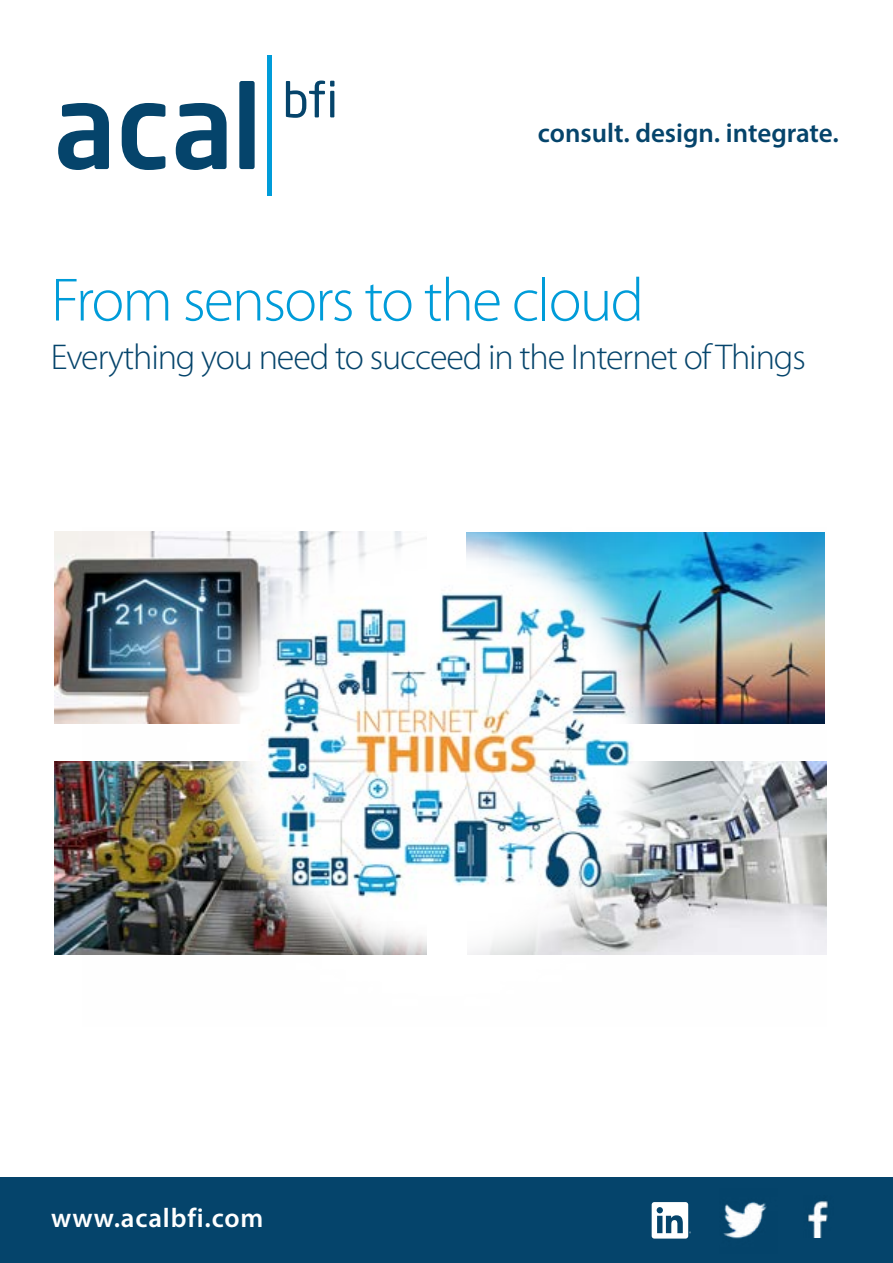
<style>
.page{position:relative;width:893px;height:1263px;background:#fff}
.page>*{position:absolute;margin:0;border:0;box-sizing:border-box;transform-origin:0 0}
.t1{font:300 61.65px "Myriad Pro";letter-spacing:-.03em;color:#009cd9}
.t2{font:300 36px "Myriad Pro";letter-spacing:-.03em;color:#05446b}
.t3{font:600 27px "Myriad Pro";color:#05446b}
.t4{font:600 27px "Myriad Pro";letter-spacing:.03em;color:#fff}
</style>
<div class="page">
<img style="left:55px;top:532px;width:28px;height:191px">
<img style="left:55px;top:762px;width:28px;height:192px">
<img style="left:83px;top:531px;width:743px;height:424px">
<div style="left:267px;top:55px;width:5px;height:140px;background:#009cd9"></div>
<svg style="left:58px;top:103px;width:51px;height:67px"></svg>
<svg style="left:176px;top:103px;width:51px;height:67px"></svg>
<div style="left:239px;top:81px;width:16px;height:88px;background:#05446b;border-radius:2px"></div>
<svg style="left:122px;top:103px;width:43px;height:67px"></svg>
<svg style="left:286px;top:81px;width:48px;height:37px"></svg>
<div style="left:0;top:1178px;width:893px;height:85px;background:#05446b"></div>
<img style="left:808px;top:1201px;width:20px;height:36px">
<img style="left:723px;top:1202px;width:44px;height:37px">
<svg style="left:652px;top:1202px;width:39px;height:36px"></svg>
<p class="t3" style="left:538px;top:116px;width:302px">consult. design. integrate.</p>
<h1 class="t1" style="left:51px;top:266px;width:595px">From sensors to the cloud</h1>
<p class="t2" style="left:51px;top:337px;width:756px">Everything you need to succeed in the Internet of Things</p>
<p class="t4" style="left:51px;top:1201px;width:214px">www.acalbfi.com</p>
</div>
